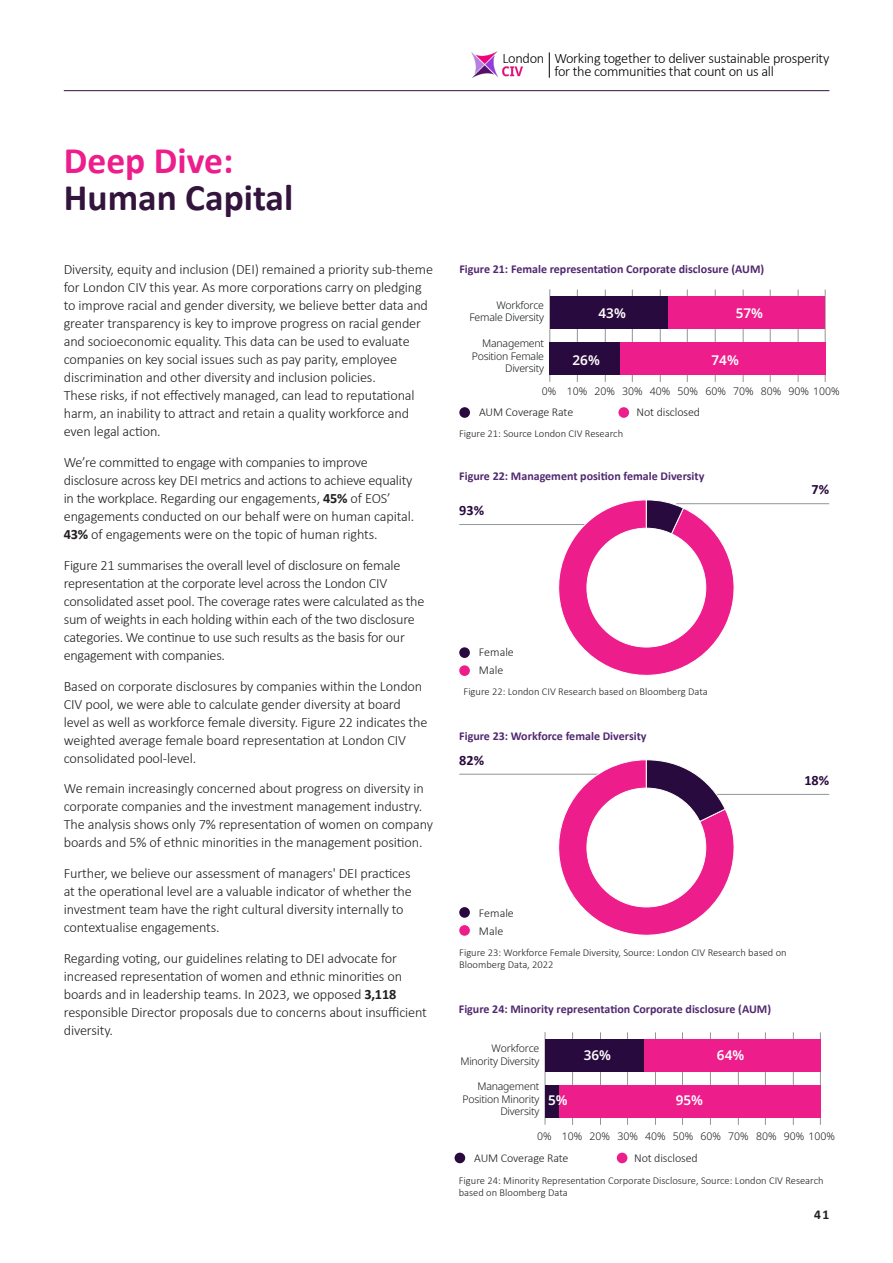
<style>
.page{position:relative;width:893px;height:1263px;background:#fff}
.page>*{position:absolute;margin:0;border:0;box-sizing:border-box;transform-origin:0 0}
.Heading_1{font:700 37.5px "Calibri";color:#33143d}
.Heading_1-2{font:700 37.5px "Calibri";color:#ed1e8c}
.t1{font:300 14.4px/12.6px "Calibri";letter-spacing:-.02em;color:#000;text-align:center}
.Body_space{font:300 14.25px/18px "Calibri";letter-spacing:-.01em;color:#231f20}
.Body_space-2{font:700 14.25px "Calibri";color:#290a3e}
.t2{font:600 13.5px "Noto Sans";color:#fff}
.t3{font:700 13.5px "Calibri";color:#231f20}
.Figure_heading{font:700 12px "Calibri";color:#522870}
.Body_space-3{font:300 12px "Calibri";letter-spacing:-.01em;color:#231f20}
.Source{font:300 10.5px/12px "Calibri";color:#231f20}
.t4{font:300 10.5px/12.6px "Noto Sans";letter-spacing:-.02em;color:#111416;text-align:right}
.t5{font:300 10.5px "Noto Sans";color:#111416}
.s1{font-weight:700}
</style>
<div class="page">
<img style="left:472px;top:52px;width:26px;height:26px">
<img style="left:502px;top:66px;width:47px;height:12px">
<svg style="left:549px;top:52px;width:1px;height:26px"></svg>
<hr style="left:64px;top:90px;width:765px;height:1px;background:#33143d">
<div style="left:459px;top:665px;width:11px;height:11px;background:#ed1e8c;border-radius:50%"></div>
<hr style="left:676px;top:503px;width:153px;height:1px;background:#939598">
<hr style="left:459px;top:524px;width:153px;height:1px;background:#939598">
<div style="left:459px;top:647px;width:11px;height:11px;background:#290a3e;border-radius:50%"></div>
<svg style="left:558px;top:500px;width:188px;height:176px"></svg>
<div style="left:587px;top:528px;width:119px;height:119px;background:#fff;border-radius:50%"></div>
<hr style="left:712px;top:794px;width:117px;height:1px;background:#939598">
<hr style="left:459px;top:774px;width:145px;height:1px;background:#939598">
<div style="left:459px;top:907px;width:11px;height:11px;background:#290a3e;border-radius:50%"></div>
<div style="left:459px;top:925px;width:11px;height:11px;background:#ed1e8c;border-radius:50%"></div>
<svg style="left:545px;top:759px;width:201px;height:177px"></svg>
<div style="left:587px;top:788px;width:119px;height:119px;background:#fff;border-radius:50%"></div>
<hr style="left:825px;top:289px;width:1px;height:93px;background:#939595">
<hr style="left:577px;top:289px;width:1px;height:93px;background:#939595">
<hr style="left:605px;top:289px;width:1px;height:93px;background:#939595">
<hr style="left:632px;top:289px;width:1px;height:93px;background:#939595">
<hr style="left:660px;top:289px;width:1px;height:93px;background:#939595">
<hr style="left:687px;top:289px;width:1px;height:93px;background:#939595">
<hr style="left:715px;top:289px;width:1px;height:93px;background:#939595">
<hr style="left:743px;top:289px;width:1px;height:93px;background:#939595">
<hr style="left:770px;top:289px;width:1px;height:93px;background:#939595">
<hr style="left:798px;top:289px;width:1px;height:93px;background:#939595">
<hr style="left:549px;top:289px;width:1px;height:93px;background:#939595">
<div style="left:550px;top:296px;width:118px;height:33px;background:#290a3e"></div>
<div style="left:550px;top:342px;width:70px;height:33px;background:#290a3e"></div>
<div style="left:668px;top:296px;width:157px;height:33px;background:#ed1e8c"></div>
<div style="left:620px;top:342px;width:205px;height:33px;background:#ed1e8c"></div>
<div style="left:459px;top:407px;width:11px;height:11px;background:#290a3e;border-radius:50%"></div>
<div style="left:618px;top:407px;width:11px;height:11px;background:#ed1e8c;border-radius:50%"></div>
<hr style="left:820px;top:1032px;width:1px;height:93px;background:#939595">
<hr style="left:572px;top:1032px;width:1px;height:93px;background:#939595">
<hr style="left:600px;top:1032px;width:1px;height:93px;background:#939595">
<hr style="left:627px;top:1032px;width:1px;height:93px;background:#939595">
<hr style="left:655px;top:1032px;width:1px;height:93px;background:#939595">
<hr style="left:682px;top:1032px;width:1px;height:93px;background:#939595">
<hr style="left:710px;top:1032px;width:1px;height:93px;background:#939595">
<hr style="left:738px;top:1032px;width:1px;height:93px;background:#939595">
<hr style="left:765px;top:1032px;width:1px;height:93px;background:#939595">
<hr style="left:793px;top:1032px;width:1px;height:93px;background:#939595">
<hr style="left:545px;top:1032px;width:1px;height:92px;background:#939595">
<div style="left:545px;top:1085px;width:14px;height:33px;background:#290a3e"></div>
<div style="left:559px;top:1085px;width:262px;height:33px;background:#ed1e8c"></div>
<div style="left:545px;top:1039px;width:99px;height:33px;background:#290a3e"></div>
<div style="left:644px;top:1039px;width:177px;height:33px;background:#ed1e8c"></div>
<div style="left:455px;top:1152px;width:10px;height:11px;background:#290a3e;border-radius:50%"></div>
<div style="left:617px;top:1152px;width:10px;height:11px;background:#ed1e8c;border-radius:50%"></div>
<p class="t1" style="left:502px;top:52px;width:328px">London Working together to deliver sustainable prosperity for the communities that count on us all</p>
<p class="Heading_1-2" style="left:64px;top:134px;width:171px">Deep Dive:</p>
<p class="Heading_1" style="left:64px;top:171px;width:231px">Human Capital</p>
<p class="Body_space" style="left:64px;top:260px;width:371px">Diversity, equity and inclusion (DEI) remained a priority sub-theme for London CIV this year. As more corporations carry on pledging to improve racial and gender diversity, we believe better data and greater transparency is key to improve progress on racial gender and socioeconomic equality. This data can be used to evaluate companies on key social issues such as pay parity, employee discrimination and other diversity and inclusion policies.<br>These risks, if not effectively managed, can lead to reputational harm, an inability to attract and retain a quality workforce and even legal action.</p>
<p class="Body_space" style="left:64px;top:453px;width:352px">We’re committed to engage with companies to improve disclosure across key DEI metrics and actions to achieve equality in the workplace. Regarding our engagements, <span class="s1">45%</span> of EOS’ engagements conducted on our behalf were on human capital.<br><span class="s1">43%</span> of engagements were on the topic of human rights.</p>
<p class="Body_space" style="left:64px;top:556px;width:362px">Figure 21 summarises the overall level of disclosure on female representation at the corporate level across the London CIV consolidated asset pool. The coverage rates were calculated as the sum of weights in each holding within each of the two disclosure categories. We continue to use such results as the basis for our engagement with companies.</p>
<p class="Body_space" style="left:64px;top:677px;width:365px">Based on corporate disclosures by companies within the London CIV pool, we were able to calculate gender diversity at board level as well as workforce female diversity. Figure 22 indicates the weighted average female board representation at London CIV consolidated pool-level.</p>
<p class="Body_space" style="left:64px;top:779px;width:371px">We remain increasingly concerned about progress on diversity in corporate companies and the investment management industry.<br>The analysis shows only 7% representation of women on company boards and 5% of ethnic minorities in the management position.</p>
<p class="Body_space" style="left:64px;top:864px;width:350px">Further, we believe our assessment of managers' DEI practices at the operational level are a valuable indicator of whether the investment team have the right cultural diversity internally to contextualise engagements.</p>
<p class="Body_space" style="left:64px;top:949px;width:365px">Regarding voting, our guidelines relating to DEI advocate for increased representation of women and ethnic minorities on boards and in leadership teams. In 2023, we opposed <span class="s1">3,118 </span>responsible Director proposals due to concerns about insufficient diversity.</p>
<p class="Figure_heading" style="left:459px;top:260px;width:306px">Figure 21: Female representation Corporate disclosure (AUM)</p>
<p class="t4" style="left:469px;top:299px;width:76px">Workforce<br>Female Diversity</p>
<p class="t4" style="left:472px;top:337px;width:74px">Management<br>Position Female<br>Diversity</p>
<p class="t2" style="left:599px;top:304px;width:29px">43%</p>
<p class="t2" style="left:573px;top:351px;width:29px">26%</p>
<p class="t2" style="left:736px;top:304px;width:29px">57%</p>
<p class="t2" style="left:711px;top:351px;width:29px">74%</p>
<p class="t5" style="left:542px;top:384px;width:299px">0% 10% 20% 30% 40% 50% 60% 70% 80% 90% 100%</p>
<p class="Body_space-3" style="left:479px;top:404px;width:96px">AUM Coverage Rate</p>
<p class="Body_space-3" style="left:637px;top:404px;width:65px">Not disclosed</p>
<p class="Source" style="left:459px;top:427px;width:166px">Figure 21: Source London CIV Research</p>
<p class="Figure_heading" style="left:459px;top:468px;width:247px">Figure 22: Management position female Diversity</p>
<p class="Body_space-2" style="left:459px;top:500px;width:26px">93%</p>
<p class="Body_space-2" style="left:812px;top:479px;width:19px">7%</p>
<p class="Body_space-3" style="left:479px;top:645px;width:36px">Female</p>
<p class="Body_space-3" style="left:479px;top:663px;width:26px">Male</p>
<p class="Source" style="left:463px;top:685px;width:246px">Figure 22: London CIV Research based on Bloomberg Data</p>
<p class="Figure_heading" style="left:459px;top:728px;width:189px">Figure 23: Workforce female Diversity</p>
<p class="Body_space-2" style="left:459px;top:750px;width:26px">82%</p>
<p class="Body_space-2" style="left:804px;top:770px;width:26px">18%</p>
<p class="Body_space-3" style="left:479px;top:905px;width:36px">Female</p>
<p class="Body_space-3" style="left:479px;top:923px;width:26px">Male</p>
<p class="Source" style="left:459px;top:946px;width:329px">Figure 23: Workforce Female Diversity, Source: London CIV Research based on<br>Bloomberg Data, 2022</p>
<p class="Figure_heading" style="left:459px;top:1001px;width:314px">Figure 24: Minority representation Corporate disclosure (AUM)</p>
<p class="t4" style="left:460px;top:1042px;width:80px">Workforce<br>Minority Diversity</p>
<p class="t4" style="left:463px;top:1080px;width:78px">Management<br>Position Minority<br>Diversity</p>
<p class="Body_space-3" style="left:474px;top:1151px;width:96px">AUM Coverage Rate</p>
<p class="Body_space-3" style="left:634px;top:1151px;width:65px">Not disclosed</p>
<p class="t2" style="left:584px;top:1045px;width:29px">36%</p>
<p class="t2" style="left:717px;top:1045px;width:29px">64%</p>
<p class="t2" style="left:548px;top:1091px;width:21px">5%</p>
<p class="t2" style="left:676px;top:1091px;width:29px">95%</p>
<p class="t5" style="left:537px;top:1128px;width:299px">0% 10% 20% 30% 40% 50% 60% 70% 80% 90% 100%</p>
<p class="Source" style="left:459px;top:1174px;width:366px">Figure 24: Minority Representation Corporate Disclosure, Source: London CIV Research based on Bloomberg Data</p>
<p class="t3" style="left:814px;top:1205px;width:17px">41</p>
</div>
